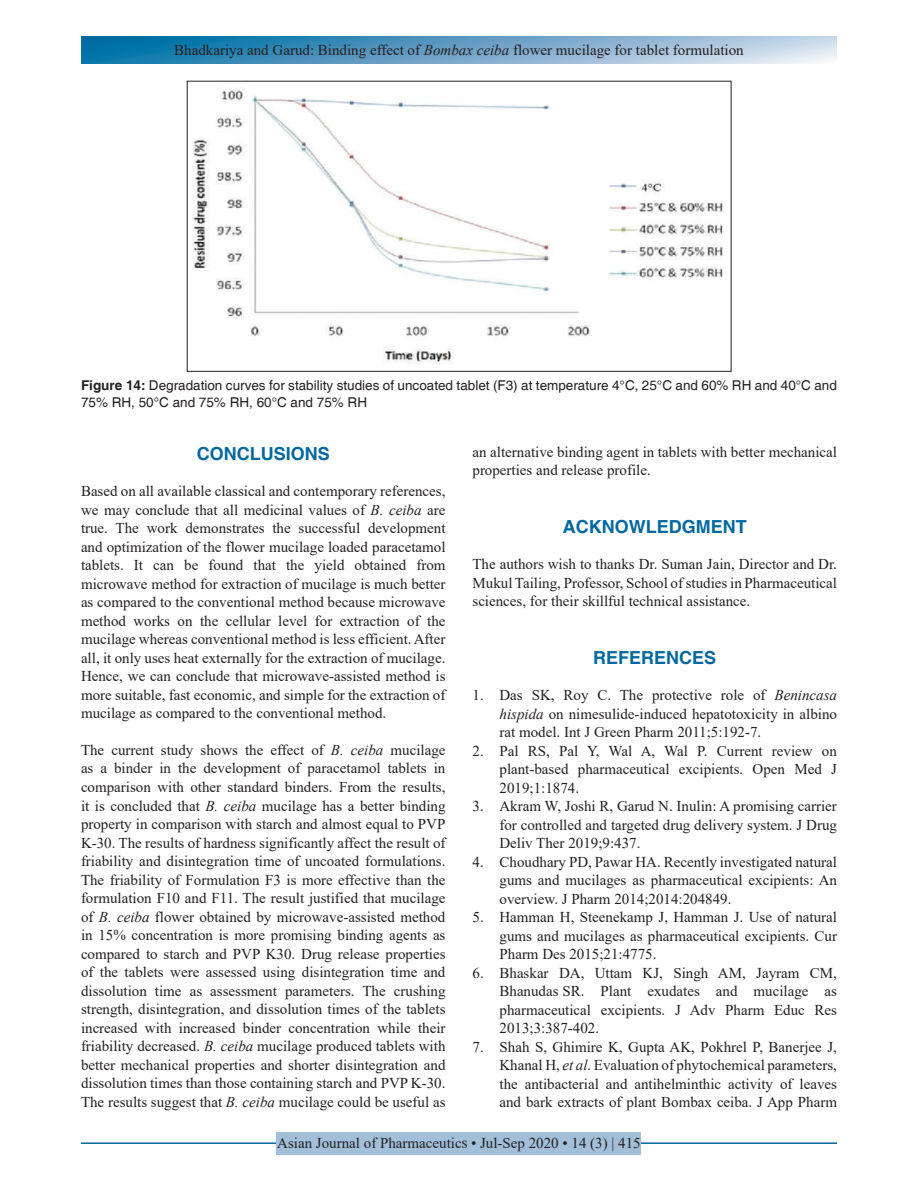
<style>
.page{position:relative;width:918px;height:1188px;background:#fff}
.page>*{position:absolute;margin:0;border:0;box-sizing:border-box;transform-origin:0 0}
.t1{font:700 18px "Helvetica";color:#00689e}
.t2{font:15px/18.6px "Times New Roman";color:#231f20;text-align:justify}
.t3{font:13.5px/16.5px "Helvetica";color:#231f20}
.s1{font-style:italic}
.s2{font-weight:700}
</style>
<div class="page">
<svg style="left:81px;top:37px;width:756px;height:27px;background:#6ba4c8"></svg>
<hr style="left:81px;top:1142px;width:756px;height:2px;background:#00689e">
<div style="left:277px;top:1132px;width:364px;height:22px;background:#a2bfda"></div>
<img style="left:193px;top:87px;width:531px;height:277px">
<div style="left:187px;top:81px;width:544px;height:291px;border:1px solid #231f20"></div>
<p class="t2" style="left:174px;top:41px;width:571px">Bhadkariya and Garud: Binding effect of <span class="s1">Bombax ceiba</span> flower mucilage for tablet formulation</p>
<p class="t3" style="left:81px;top:378px;width:757px"><span class="s2">Figure 14:</span> Degradation curves for stability studies of uncoated tablet (F3) at temperature 4°C, 25°C and 60% RH and 40°C and<br>75% RH, 50°C and 75% RH, 60°C and 75% RH</p>
<p class="t2" style="left:472px;top:442px;width:366px">an alternative binding agent in tablets with better mechanical properties and release profile.</p>
<p class="t1" style="left:197px;top:442px;width:135px">CONCLUSIONS</p>
<p class="t2" style="left:81px;top:481px;width:366px">Based on all available classical and contemporary references, we may conclude that all medicinal values of <span class="s1">B. ceiba</span> are true. The work demonstrates the successful development and optimization of the flower mucilage loaded paracetamol tablets. It can be found that the yield obtained from microwave method for extraction of mucilage is much better as compared to the conventional method because microwave method works on the cellular level for extraction of the mucilage whereas conventional method is less efficient. After all, it only uses heat externally for the extraction of mucilage.<br>Hence, we can conclude that microwave-assisted method is more suitable, fast economic, and simple for the extraction of mucilage as compared to the conventional method.</p>
<p class="t2" style="left:81px;top:740px;width:366px">The current study shows the effect of <span class="s1">B. ceiba</span> mucilage as a binder in the development of paracetamol tablets in comparison with other standard binders. From the results, it is concluded that <span class="s1">B. ceiba</span> mucilage has a better binding property in comparison with starch and almost equal to PVP K-30. The results of hardness significantly affect the result of friability and disintegration time of uncoated formulations.<br>The friability of Formulation F3 is more effective than the formulation F10 and F11. The result justified that mucilage of <span class="s1">B. ceiba</span> flower obtained by microwave-assisted method in 15% concentration is more promising binding agents as compared to starch and PVP K30. Drug release properties of the tablets were assessed using disintegration time and dissolution time as assessment parameters. The crushing strength, disintegration, and dissolution times of the tablets increased with increased binder concentration while their friability decreased. <span class="s1">B. ceiba</span> mucilage produced tablets with better mechanical properties and shorter disintegration and dissolution times than those containing starch and PVP K-30.<br>The results suggest that <span class="s1">B. ceiba</span> mucilage could be useful as</p>
<p class="t1" style="left:563px;top:515px;width:185px">ACKNOWLEDGMENT</p>
<p class="t2" style="left:472px;top:555px;width:366px">The authors wish to thanks Dr. Suman Jain, Director and Dr.<br>Mukul Tailing, Professor, School of studies in Pharmaceutical sciences, for their skillful technical assistance.</p>
<p class="t1" style="left:593px;top:646px;width:125px">REFERENCES</p>
<p class="t2" style="left:500px;top:686px;width:339px;text-indent:-27px">1. Das SK, Roy C. The protective role of <span class="s1">Benincasa hispida</span> on nimesulide-induced hepatotoxicity in albino rat model. Int J Green Pharm 2011;5:192-7.</p>
<p class="t2" style="left:500px;top:741px;width:339px;text-indent:-27px">2. Pal RS, Pal Y, Wal A, Wal P. Current review on plant-based pharmaceutical excipients. Open Med J 2019;1:1874.</p>
<p class="t2" style="left:500px;top:796px;width:339px;text-indent:-27px">3. Akram W, Joshi R, Garud N. Inulin: A promising carrier for controlled and targeted drug delivery system. J Drug Deliv Ther 2019;9:437.</p>
<p class="t2" style="left:500px;top:852px;width:339px;text-indent:-27px">4. Choudhary PD, Pawar HA. Recently investigated natural gums and mucilages as pharmaceutical excipients: An overview. J Pharm 2014;2014:204849.</p>
<p class="t2" style="left:500px;top:907px;width:339px;text-indent:-27px">5. Hamman H, Steenekamp J, Hamman J. Use of natural gums and mucilages as pharmaceutical excipients. Cur Pharm Des 2015;21:4775.</p>
<p class="t2" style="left:500px;top:963px;width:339px;text-indent:-27px">6. Bhaskar DA, Uttam KJ, Singh AM, Jayram CM, Bhanudas SR. Plant exudates and mucilage as pharmaceutical excipients. J Adv Pharm Educ Res 2013;3:387-402.</p>
<p class="t2" style="left:500px;top:1037px;width:339px;text-indent:-27px">7. Shah S, Ghimire K, Gupta AK, Pokhrel P, Banerjee J, Khanal H, <span class="s1">et al</span>. Evaluation of phytochemical parameters, the antibacterial and antihelminthic activity of leaves and bark extracts of plant Bombax ceiba. J App Pharm</p>
<p class="t2" style="left:277px;top:1134px;width:365px">Asian Journal of Pharmaceutics • Jul-Sep 2020 • 14 (3) | 415</p>
</div>
